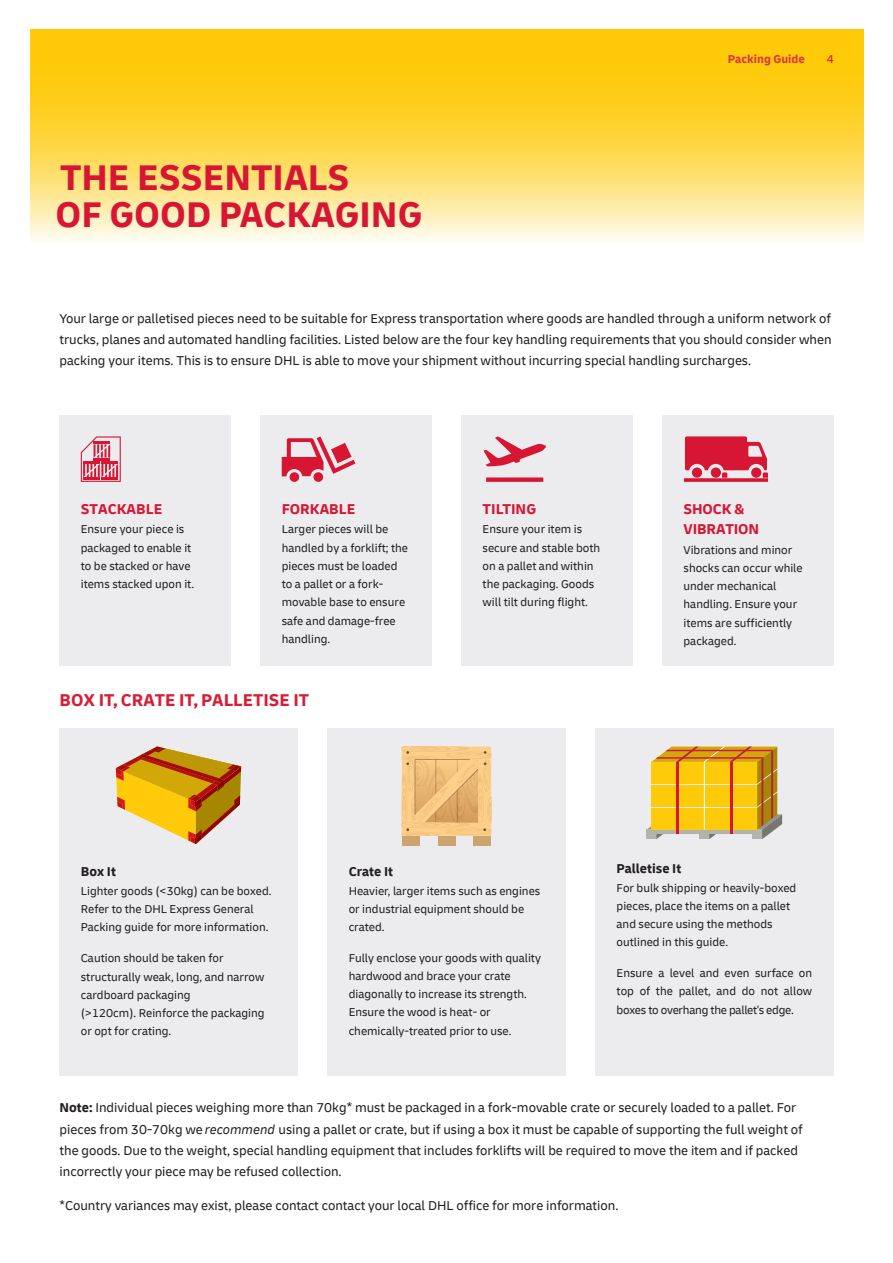
<style>
.page{position:relative;width:893px;height:1263px;background:#fff}
.page>*{position:absolute;margin:0;border:0;box-sizing:border-box;transform-origin:0 0}
.t1{font:700 37.5px/37.5px "Delivery";color:#d71634}
.t2{font:700 18px "Delivery";color:#d61e37}
.t3{font:700 15px "Delivery";color:#d71634}
.t4{font:13.5px/21.3px "Delivery";color:#231f20;text-align:justify}
.t5{font:700 13.5px "Delivery";color:#231f20}
.t6{font:12px/18.3px "Delivery";color:#231f20}
.t7{font:700 12px "Delivery";color:#db3740}
.t8{font:12px "Delivery";color:#d71634}
.s1{font-weight:700}
.s2{font-style:italic}
</style>
<div class="page">
<div style="left:60px;top:728px;width:238px;height:347px;background:#ececee"></div>
<div style="left:327px;top:728px;width:239px;height:347px;background:#ececee"></div>
<div style="left:595px;top:728px;width:238px;height:347px;background:#ececee"></div>
<div style="left:260px;top:415px;width:172px;height:250px;background:#ececee"></div>
<div style="left:461px;top:415px;width:171px;height:250px;background:#ececee"></div>
<div style="left:662px;top:415px;width:171px;height:250px;background:#ececee"></div>
<div style="left:60px;top:415px;width:171px;height:250px;background:#ececee"></div>
<svg style="left:30px;top:30px;width:833px;height:211px;background:#fed951"></svg>
<svg style="left:282px;top:436px;width:73px;height:46px"></svg>
<svg style="left:81px;top:436px;width:40px;height:46px"></svg>
<svg style="left:483px;top:436px;width:63px;height:30px"></svg>
<div style="left:486px;top:477px;width:57px;height:5px;background:#d71634"></div>
<svg style="left:684px;top:478px;width:84px;height:4px"></svg>
<svg style="left:685px;top:436px;width:83px;height:42px"></svg>
<svg style="left:116px;top:746px;width:125px;height:98px"></svg>
<div style="left:403px;top:836px;width:17px;height:9px;background:#cca56e"></div>
<div style="left:438px;top:836px;width:17px;height:9px;background:#cca56e"></div>
<div style="left:473px;top:836px;width:17px;height:9px;background:#cca56e"></div>
<svg style="left:402px;top:746px;width:89px;height:90px;background:#efbf7b"></svg>
<svg style="left:647px;top:746px;width:135px;height:93px;background:#e4b539"></svg>
<p class="t1" style="left:56px;top:158px;width:368px">THE ESSENTIALS<br>OF GOOD PACKAGING</p>
<p class="t7" style="left:728px;top:51px;width:79px">Packing Guide</p>
<p class="t8" style="left:827px;top:51px;width:9px">4</p>
<p class="t4" style="left:60px;top:308px;width:774px">Your large or palletised pieces need to be suitable for Express transportation where goods are handled through a uniform network of trucks, planes and automated handling facilities. Listed below are the four key handling requirements that you should consider when packing your items. This is to ensure DHL is able to move your shipment without incurring special handling surcharges.</p>
<p class="t3" style="left:81px;top:500px;width:83px">STACKABLE</p>
<p class="t3" style="left:282px;top:500px;width:75px">FORKABLE</p>
<p class="t3" style="left:483px;top:500px;width:55px">TILTING</p>
<p class="t3" style="left:684px;top:500px;width:62px">SHOCK &amp;</p>
<p class="t6" style="left:81px;top:520px;width:105px">Ensure your piece is</p>
<p class="t6" style="left:282px;top:520px;width:108px">Larger pieces will be</p>
<p class="t6" style="left:483px;top:520px;width:101px">Ensure your item is</p>
<p class="t3" style="left:684px;top:520px;width:77px">VIBRATION</p>
<p class="t6" style="left:81px;top:538px;width:112px">packaged to enable it</p>
<p class="t6" style="left:282px;top:538px;width:128px">handled by a forklift; the</p>
<p class="t6" style="left:483px;top:538px;width:119px">secure and stable both</p>
<p class="t6" style="left:683px;top:540px;width:110px">Vibrations and minor</p>
<p class="t6" style="left:81px;top:556px;width:111px">to be stacked or have</p>
<p class="t6" style="left:282px;top:556px;width:117px">pieces must be loaded</p>
<p class="t6" style="left:483px;top:556px;width:113px">on a pallet and within</p>
<p class="t6" style="left:683px;top:558px;width:121px">shocks can occur while</p>
<p class="t6" style="left:81px;top:575px;width:115px">items stacked upon it.</p>
<p class="t6" style="left:282px;top:575px;width:103px">to a pallet or a fork-</p>
<p class="t6" style="left:483px;top:575px;width:113px">the packaging. Goods</p>
<p class="t6" style="left:683px;top:577px;width:94px">under mechanical</p>
<p class="t6" style="left:282px;top:593px;width:125px">movable base to ensure</p>
<p class="t6" style="left:483px;top:593px;width:107px">will tilt during flight.</p>
<p class="t6" style="left:683px;top:595px;width:115px">handling. Ensure your</p>
<p class="t6" style="left:282px;top:611px;width:115px">safe and damage-free</p>
<p class="t6" style="left:683px;top:613px;width:110px">items are sufficiently</p>
<p class="t6" style="left:282px;top:629px;width:50px">handling.</p>
<p class="t6" style="left:683px;top:631px;width:55px">packaged.</p>
<p class="t2" style="left:60px;top:689px;width:251px">BOX IT, CRATE IT, PALLETISE IT</p>
<p class="t5" style="left:81px;top:864px;width:37px">Box It</p>
<p class="t6" style="left:81px;top:882px;width:192px">Lighter goods (&lt;30kg) can be boxed.<br>Refer to the DHL Express General<br>Packing guide for more information.</p>
<p class="t6" style="left:81px;top:949px;width:185px">Caution should be taken for structurally weak, long, and narrow cardboard packaging<br>(&gt;120cm). Reinforce the packaging or opt for crating.</p>
<p class="t5" style="left:349px;top:863px;width:46px">Crate It</p>
<p class="t6" style="left:349px;top:881px;width:193px">Heavier, larger items such as engines or industrial equipment should be crated.</p>
<p class="t6" style="left:349px;top:948px;width:194px">Fully enclose your goods with quality hardwood and brace your crate diagonally to increase its strength.<br>Ensure the wood is heat- or chemically-treated prior to use.</p>
<p class="t5" style="left:617px;top:861px;width:66px">Palletise It</p>
<p class="t6" style="left:617px;top:879px;width:181px">For bulk shipping or heavily-boxed pieces, place the items on a pallet and secure using the methods outlined in this guide.</p>
<p class="t6" style="left:617px;top:964px;width:197px;text-align:justify">Ensure a level and even surface on top of the pallet, and do not allow boxes to overhang the pallet's edge.</p>
<p class="t4" style="left:60px;top:1097px;width:745px;text-align:left"><span class="s1">Note:</span> Individual pieces weighing more than 70kg* must be packaged in a fork-movable crate or securely loaded to a pallet. For pieces from 30-70kg we <span class="s2">recommend</span> using a pallet or crate, but if using a box it must be capable of supporting the full weight of the goods. Due to the weight, special handling equipment that includes forklifts will be required to move the item and if packed incorrectly your piece may be refused collection.</p>
<p class="t4" style="left:60px;top:1195px;width:560px">*Country variances may exist, please contact contact your local DHL office for more information.</p>
</div>
